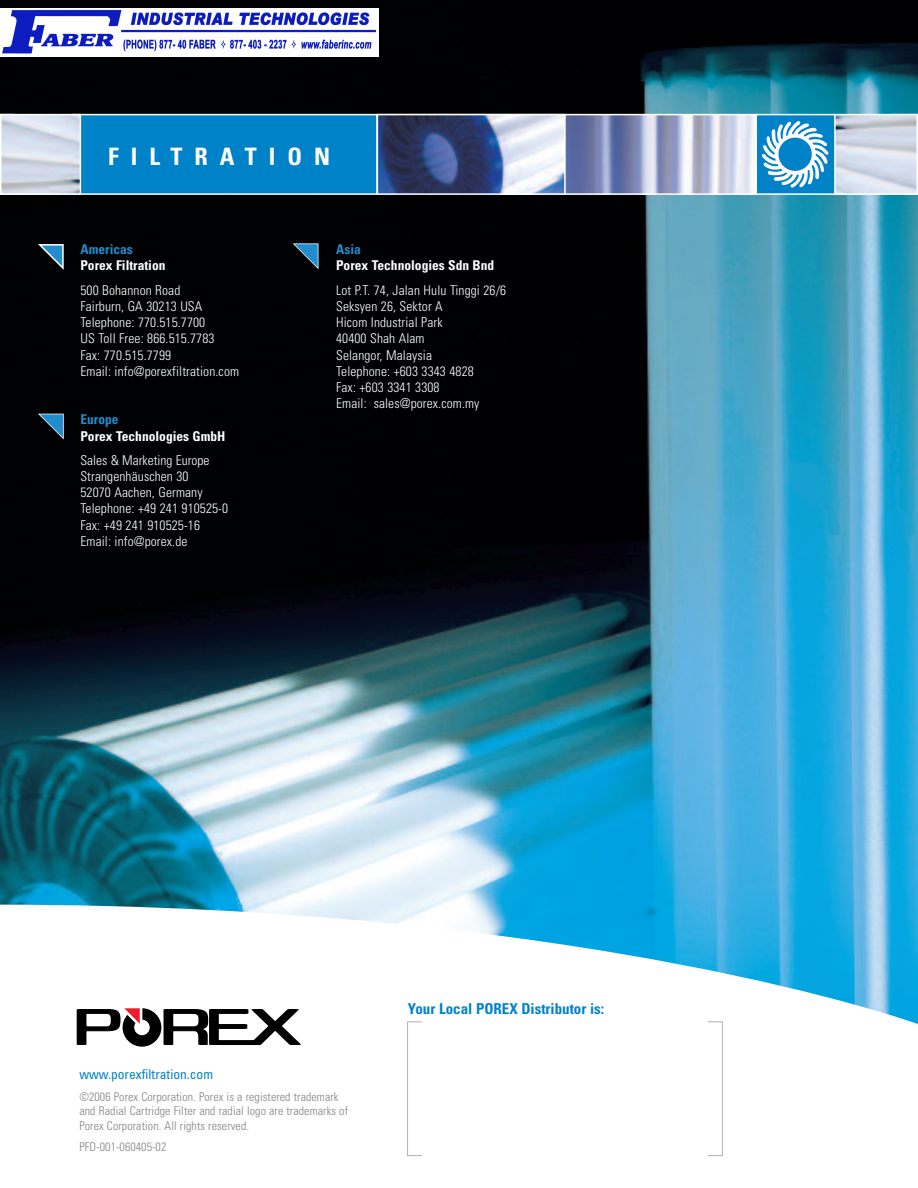
<style>
.page{position:relative;width:918px;height:1188px;background:#fff}
.page>*{position:absolute;margin:0;border:0;box-sizing:border-box;transform-origin:0 0}
.t1{font:700 condensed 24px "Univers";letter-spacing:.495em;color:#fff}
.t2{font:700 condensed 15px "Univers";color:#0082c8}
.t3{font:300 condensed 13.5px/16.2px "Univers";letter-spacing:.01em;color:#fff}
.t4{font:700 condensed 13.5px "Univers";color:#fff}
.t5{font:condensed 13.5px "Univers";color:#0082c8}
.t6{font:700 condensed 13.5px "Univers";color:#228dcd}
.t7{font:300 condensed 12px/14.4px "Univers";letter-spacing:.01em;color:#808285}
</style>
<div class="page">
<img style="left:15px;top:0;width:876px;height:905px">
<svg style="left:52px;top:905px;width:839px;height:111px"></svg>
<svg style="left:74px;top:1001px;width:230px;height:46px"></svg>
<svg style="left:38px;top:244px;width:26px;height:26px"></svg>
<svg style="left:293px;top:243px;width:25px;height:26px"></svg>
<svg style="left:38px;top:414px;width:26px;height:25px"></svg>
<svg style="left:0;top:0;width:15px;height:905px;background:#03171d"></svg>
<svg style="left:891px;top:0;width:27px;height:1024px;background:#1493bf"></svg>
<img style="left:836px;top:117px;width:79px;height:75px">
<div style="left:833px;top:114px;width:85px;height:81px;border:2px solid #fff"></div>
<div style="left:755px;top:115px;width:80px;height:79px;background:#0082c8"></div>
<svg style="left:762px;top:121px;width:66px;height:67px"></svg>
<div style="left:755px;top:114px;width:81px;height:81px;border:2px solid #fff"></div>
<div style="left:73px;top:115px;width:304px;height:79px;background:#0082c8"></div>
<div style="left:72px;top:114px;width:306px;height:81px;border:2px solid #fff"></div>
<img style="left:3px;top:117px;width:75px;height:75px">
<div style="left:0;top:114px;width:81px;height:81px;border:2px solid #fff"></div>
<img style="left:566px;top:117px;width:188px;height:75px">
<div style="left:378px;top:114px;width:379px;height:81px;border:2px solid #fff"></div>
<img style="left:380px;top:117px;width:183px;height:75px">
<div style="left:377px;top:114px;width:189px;height:81px;border:2px solid #fff"></div>
<img style="left:0;top:9px;width:378px;height:47px">
<h1 class="t1" style="left:108px;top:148px;width:223px">FILTRATION</h1>
<p class="t6" style="left:80px;top:244px;width:54px">Americas</p>
<p class="t4" style="left:80px;top:261px;width:87px">Porex Filtration</p>
<p class="t3" style="left:80px;top:283px;width:160px">500 Bohannon Road<br>Fairburn, GA 30213 USA<br>Telephone: 770.515.7700<br>US Toll Free: 866.515.7783<br>Fax: 770.515.7799<br>Email: info@porexfiltration.com</p>
<p class="t6" style="left:80px;top:415px;width:40px">Europe</p>
<p class="t4" style="left:80px;top:431px;width:147px">Porex Technologies GmbH</p>
<p class="t3" style="left:80px;top:453px;width:149px">Sales &amp; Marketing Europe<br>Strangenhäuschen 30<br>52070 Aachen, Germany<br>Telephone: +49 241 910525-0<br>Fax: +49 241 910525-16<br>Email: info@porex.de</p>
<p class="t6" style="left:336px;top:244px;width:26px">Asia</p>
<p class="t4" style="left:336px;top:261px;width:160px">Porex Technologies Sdn Bnd</p>
<p class="t3" style="left:336px;top:283px;width:172px">Lot P.T. 74, Jalan Hulu Tinggi 26/6<br>Seksyen 26, Sektor A<br>Hicom Industrial Park<br>40400 Shah Alam<br>Selangor, Malaysia<br>Telephone: +603 3343 4828<br>Fax: +603 3341 3308<br>Email: sales@porex.com.my</p>
<p class="t2" style="left:408px;top:1003px;width:198px">Your Local POREX Distributor is:</p>
<p class="t5" style="left:79px;top:1069px;width:135px">www.porexfiltration.com</p>
<p class="t7" style="left:79px;top:1090px;width:270px">©2006 Porex Corporation. Porex is a registered trademark and Radial Cartridge Filter and radial logo are trademarks of<br>Porex Corporation. All rights reserved.</p>
<p class="t7" style="left:79px;top:1141px;width:89px">PFD-001-060405-02</p>
</div>
